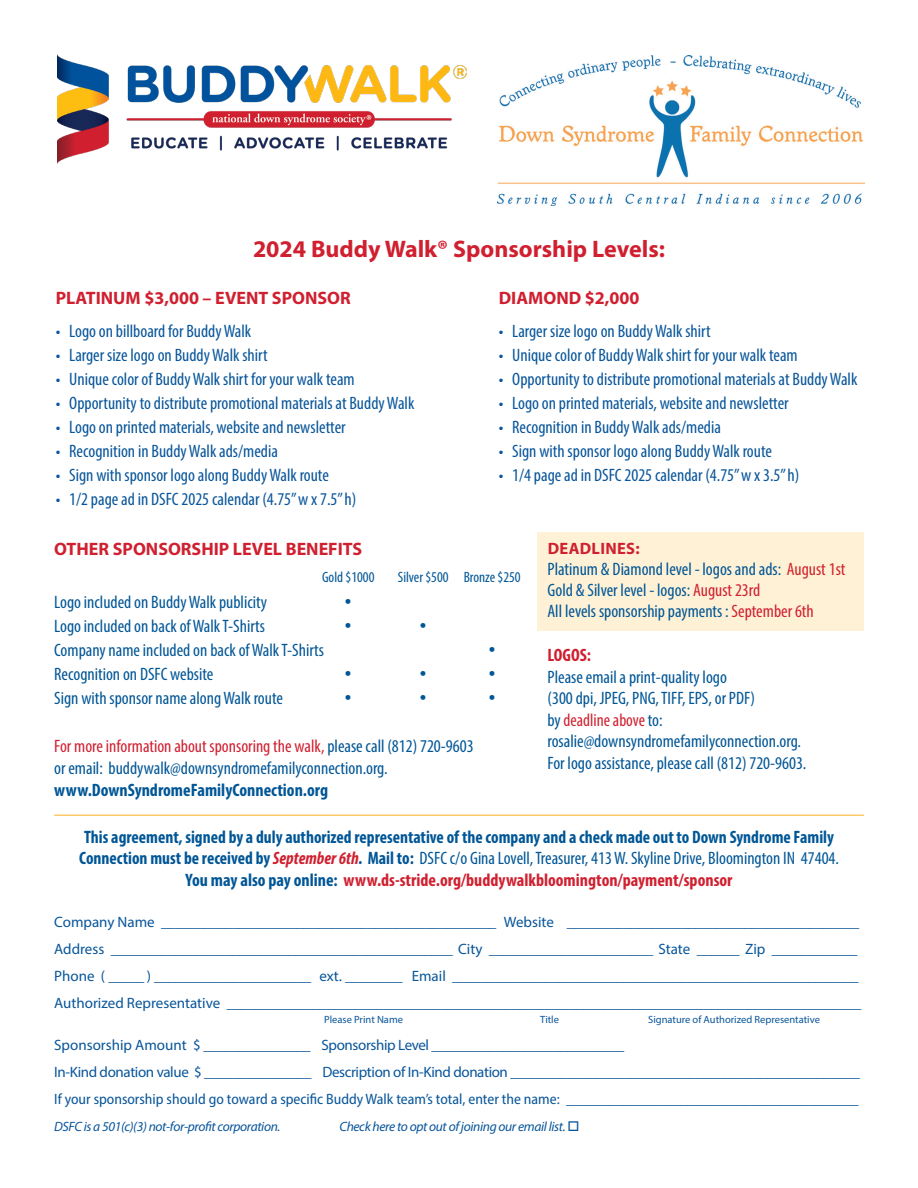
<style>
.page{position:relative;width:918px;height:1188px;background:#fff}
.page>*{position:absolute;margin:0;border:0;box-sizing:border-box;transform-origin:0 0}
.t1{font:condensed 25.5px "Myriad Pro";color:#015696}
.t2{font:700 24px "Myriad Pro";color:#d02030}
.t3{font:condensed 18px "Myriad Pro";color:#08559a}
.t4{font:condensed 18px/21.6px "Myriad Pro";color:#015696}
.t5{font:700 condensed 18px/21.6px "Myriad Pro";color:#015696}
.t6{font:700 condensed 18px "Myriad Pro";color:#d02030}
.t7{font:700 18px "Myriad Pro";color:#d02030}
.t8{font:condensed 18px "Myriad Pro";color:#d02030}
.t9{font:700 16.5px "Myriad Pro";letter-spacing:.02em;color:#d02030}
.t10{font:15px "Myriad Pro";letter-spacing:-.005em;color:#08559a}
.t11{font:semi-condensed 15px "Myriad Pro";color:#08559a}
.t12{font:15px "Myriad Pro";letter-spacing:-.025em;color:#08559a}
.t13{font:condensed 15px "Myriad Pro";color:#015696}
.t14{font:italic 13.5px "Myriad Pro";letter-spacing:-.025em;color:#08559a}
.t15{font:10.5px "Myriad Pro";color:#08559a}
.s1{color:#d1232a}
.s2{color:#d02030}
.s3{color:#015696}
.s4{font-style:italic;color:#d02030}
.s5{font-style:italic}
.s6{font-weight:400}
.s7{font-stretch:normal}
</style>
<div class="page">
<img style="left:57px;top:54px;width:410px;height:109px">
<img style="left:497px;top:56px;width:367px;height:150px">
<div style="left:537px;top:532px;width:327px;height:98px;background:#fef1d6"></div>
<hr style="left:54px;top:815px;width:810px;height:1px;background:#fbaf20">
<p class="t2" style="left:253px;top:233px;width:413px">2024 Buddy Walk® Sponsorship Levels:</p>
<p class="t7" style="left:56px;top:286px;width:297px">PLATINUM $3,000 – EVENT SPONSOR</p>
<p class="t3" style="left:56px;top:320px;width:197px">• Logo on billboard for Buddy Walk</p>
<p class="t3" style="left:56px;top:344px;width:213px">• Larger size logo on Buddy Walk shirt</p>
<p class="t3" style="left:56px;top:368px;width:301px">• Unique color of Buddy Walk shirt for your walk team</p>
<p class="t3" style="left:56px;top:392px;width:360px">• Opportunity to distribute promotional materials at Buddy Walk</p>
<p class="t3" style="left:56px;top:416px;width:291px">• Logo on printed materials, website and newsletter</p>
<p class="t3" style="left:56px;top:440px;width:224px">• Recognition in Buddy Walk ads/media</p>
<p class="t3" style="left:56px;top:464px;width:275px">• Sign with sponsor logo along Buddy Walk route</p>
<p class="t3" style="left:56px;top:488px;width:302px">• 1/2 page ad in DSFC 2025 calendar (4.75” w x 7.5” h)</p>
<p class="t7" style="left:499px;top:286px;width:142px">DIAMOND $2,000</p>
<p class="t3" style="left:499px;top:320px;width:213px">• Larger size logo on Buddy Walk shirt</p>
<p class="t3" style="left:499px;top:344px;width:301px">• Unique color of Buddy Walk shirt for your walk team</p>
<p class="t3" style="left:499px;top:368px;width:360px">• Opportunity to distribute promotional materials at Buddy Walk</p>
<p class="t3" style="left:499px;top:392px;width:291px">• Logo on printed materials, website and newsletter</p>
<p class="t3" style="left:499px;top:416px;width:224px">• Recognition in Buddy Walk ads/media</p>
<p class="t3" style="left:499px;top:440px;width:275px">• Sign with sponsor logo along Buddy Walk route</p>
<p class="t3" style="left:499px;top:464px;width:302px">• 1/4 page ad in DSFC 2025 calendar (4.75” w x 3.5” h)</p>
<p class="t7" style="left:54px;top:537px;width:310px">OTHER SPONSORSHIP LEVEL BENEFITS</p>
<p class="t13" style="left:322px;top:568px;width:54px">Gold $1000</p>
<p class="t13" style="left:398px;top:568px;width:124px">Silver $500 Bronze $250</p>
<p class="t4" style="left:54px;top:591px;width:214px">Logo included on Buddy Walk publicity</p>
<p class="t1" style="left:345px;top:584px;width:8px">•</p>
<p class="t4" style="left:54px;top:615px;width:212px">Logo included on back of Walk T-Shirts</p>
<p class="t1" style="left:345px;top:608px;width:8px">•</p>
<p class="t1" style="left:420px;top:608px;width:8px">•</p>
<p class="t4" style="left:54px;top:639px;width:271px">Company name included on back of Walk T-Shirts</p>
<p class="t1" style="left:489px;top:632px;width:8px">•</p>
<p class="t4" style="left:54px;top:663px;width:161px">Recognition on DSFC website</p>
<p class="t1" style="left:345px;top:656px;width:8px">•</p>
<p class="t1" style="left:420px;top:656px;width:8px">•</p>
<p class="t1" style="left:489px;top:656px;width:8px">•</p>
<p class="t4" style="left:54px;top:687px;width:230px">Sign with sponsor name along Walk route</p>
<p class="t1" style="left:345px;top:680px;width:8px">•</p>
<p class="t1" style="left:420px;top:680px;width:8px">•</p>
<p class="t1" style="left:489px;top:680px;width:8px">•</p>
<p class="t9" style="left:548px;top:538px;width:93px">DEADLINES:</p>
<p class="t4" style="left:548px;top:558px;width:299px">Platinum &amp; Diamond level - logos and ads: <span class="s1">August 1st</span></p>
<p class="t4" style="left:548px;top:579px;width:214px">Gold &amp; Silver level - logos: <span class="s2">August 23rd</span></p>
<p class="t4" style="left:548px;top:600px;width:268px">All levels sponsorship payments : <span class="s2">September 6th</span></p>
<p class="t6" style="left:548px;top:644px;width:45px">LOGOS:</p>
<p class="t4" style="left:548px;top:666px;width:181px">Please email a print-quality logo</p>
<p class="t4" style="left:548px;top:687px;width:209px">(300 dpi, JPEG, PNG, TIFF, EPS, or PDF)</p>
<p class="t8" style="left:548px;top:709px;width:117px"><span class="s3">by</span> deadline above <span class="s3">to:</span></p>
<p class="t4" style="left:548px;top:730px;width:255px">rosalie@downsyndromefamilyconnection.org.</p>
<p class="t4" style="left:548px;top:752px;width:260px">For logo assistance, please call (812) 720-9603.</p>
<p class="t4" style="left:54px;top:735px;width:421px"><span class="s2">For more information about sponsoring the walk,</span> please call (812) 720-9603 or email: buddywalk@downsyndromefamilyconnection.org.</p>
<p class="t5" style="left:54px;top:778px;width:275px">www.DownSyndromeFamilyConnection.org</p>
<p class="t5" style="left:79px;top:825px;width:761px">This agreement, signed by a duly authorized representative of the company and a check made out to Down Syndrome Family<br>Connection must be received by <span class="s4">September 6th</span><span class="s5">.</span> Mail to: <span class="s6">DSFC c/o Gina Lovell, Treasurer, 413 W. Skyline Drive, Bloomington IN 47404.</span></p>
<p class="t6" style="left:186px;top:869px;width:548px"><span class="s3">You may also pay online:</span> www.ds-stride.org/buddywalkbloomington/payment/sponsor</p>
<p class="t10" style="left:54px;top:913px;width:806px">Company Name _______________________________________________ Website _________________________________________</p>
<p class="t10" style="left:54px;top:940px;width:805px">Address ________________________________________________ City _______________________ State ______ Zip ____________</p>
<p class="t10" style="left:54px;top:967px;width:806px">Phone ( _____ ) ______________________ ext. ________ Email _________________________________________________________</p>
<p class="t10" style="left:54px;top:994px;width:808px">Authorized Representative _________________________________________________________________________________________</p>
<p class="t15" style="left:324px;top:1013px;width:80px">Please Print Name</p>
<p class="t15" style="left:540px;top:1013px;width:20px">Title</p>
<p class="t15" style="left:648px;top:1013px;width:173px">Signature of Authorized Representative</p>
<p class="t10" style="left:54px;top:1036px;width:572px">Sponsorship Amount $ _______________ Sponsorship Level ___________________________</p>
<p class="t12" style="left:54px;top:1063px;width:807px">In-Kind donation value $ _______________ Description of In-Kind donation _________________________________________________</p>
<p class="t11" style="left:54px;top:1090px;width:806px">If your sponsorship should go toward a specific Buddy Walk team’s total, enter the name: <span class="s7">_________________________________________</span></p>
<p class="t14" style="left:54px;top:1118px;width:228px">DSFC is a 501(c)(3) not-for-profit corporation.</p>
<p class="t14" style="left:340px;top:1118px;width:241px">Check here to opt out of joining our email list. □</p>
</div>
